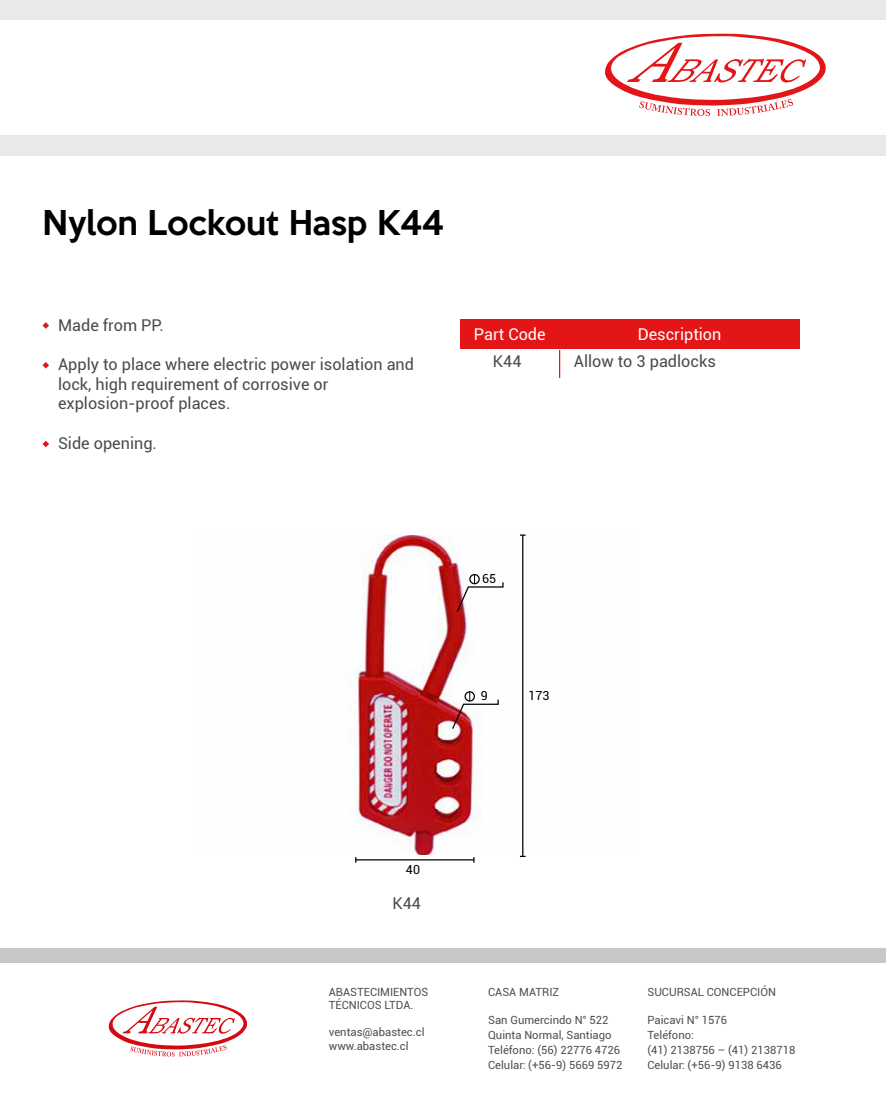
<style>
.page{position:relative;width:886px;height:1099px;background:#fff}
.page>*{position:absolute;margin:0;border:0;box-sizing:border-box;transform-origin:0 0}
.t1{font:500 31.25px "Keep Calm";color:#000}
.t2{font:16.25px/19.5px "Roboto";color:#4a4a49}
.t3{font:16.25px "Roboto";color:#fff}
.t4{font:12.5px "Roboto";color:#000}
.t5{font:11.25px/15px "Roboto";color:#504f4f}
</style>
<div class="page">
<div style="left:0;top:0;width:886px;height:155px;background:#e9e9e9"></div>
<div style="left:0;top:20px;width:886px;height:115px;background:#fff"></div>
<div style="left:1px;top:948px;width:885px;height:14px;background:#c7c7c6"></div>
<svg style="left:108px;top:1000px;width:140px;height:56px"></svg>
<svg style="left:605px;top:33px;width:221px;height:83px"></svg>
<img style="left:349px;top:535px;width:177px;height:319px">
<hr style="left:522px;top:535px;width:1px;height:321px;background:#000">
<svg style="left:520px;top:855px;width:6px;height:2px"></svg>
<hr style="left:356px;top:859px;width:118px;height:1px;background:#000">
<svg style="left:451px;top:691px;width:48px;height:39px"></svg>
<svg style="left:456px;top:574px;width:48px;height:39px"></svg>
<svg style="left:43px;top:362px;width:6px;height:6px"></svg>
<svg style="left:43px;top:322px;width:6px;height:7px"></svg>
<svg style="left:43px;top:440px;width:6px;height:7px"></svg>
<div style="left:460px;top:319px;width:100px;height:29px;background:#e41517"></div>
<div style="left:560px;top:319px;width:239px;height:29px;background:#e41517"></div>
<svg style="left:559px;top:350px;width:1px;height:28px"></svg>
<h1 class="t1" style="left:43px;top:195px;width:403px">Nylon Lockout Hasp K44</h1>
<h2 class="t2" style="left:58px;top:315px;width:107px">Made from PP.</h2>
<h2 class="t2" style="left:58px;top:354px;width:358px">Apply to place where electric power isolation and lock, high requirement of corrosive or explosion-proof places.</h2>
<h2 class="t2" style="left:58px;top:432px;width:100px">Side opening.</h2>
<h2 class="t3" style="left:474px;top:323px;width:73px">Part Code</h2>
<h2 class="t2" style="left:493px;top:351px;width:30px">K44</h2>
<h2 class="t3" style="left:638px;top:323px;width:85px">Description</h2>
<h2 class="t2" style="left:574px;top:351px;width:144px">Allow to 3 padlocks</h2>
<p class="t4" style="left:482px;top:570px;width:16px">65</p>
<p class="t4" style="left:481px;top:687px;width:9px">9</p>
<p class="t4" style="left:528px;top:686px;width:23px">173</p>
<p class="t4" style="left:406px;top:860px;width:16px">40</p>
<h2 class="t2" style="left:392px;top:893px;width:30px">K44</h2>
<p class="t5" style="left:329px;top:984px;width:101px;line-height:13.5px">ABASTECIMIENTOS<br>TÉCNICOS LTDA.</p>
<p class="t5" style="left:329px;top:1025px;width:97px;line-height:13.5px">ventas@abastec.cl www.abastec.cl</p>
<p class="t5" style="left:488px;top:983px;width:73px">CASA MATRIZ</p>
<p class="t5" style="left:488px;top:1012px;width:136px">San Gumercindo N° 522<br>Quinta Normal, Santiago<br>Teléfono: (56) 22776 4726<br>Celular: (+56-9) 5669 5972</p>
<p class="t5" style="left:647px;top:983px;width:130px">SUCURSAL CONCEPCIÓN</p>
<p class="t5" style="left:647px;top:1012px;width:149px">Paicavi N° 1576<br>Teléfono:<br>(41) 2138756 – (41) 2138718<br>Celular: (+56-9) 9138 6436</p>
</div>
